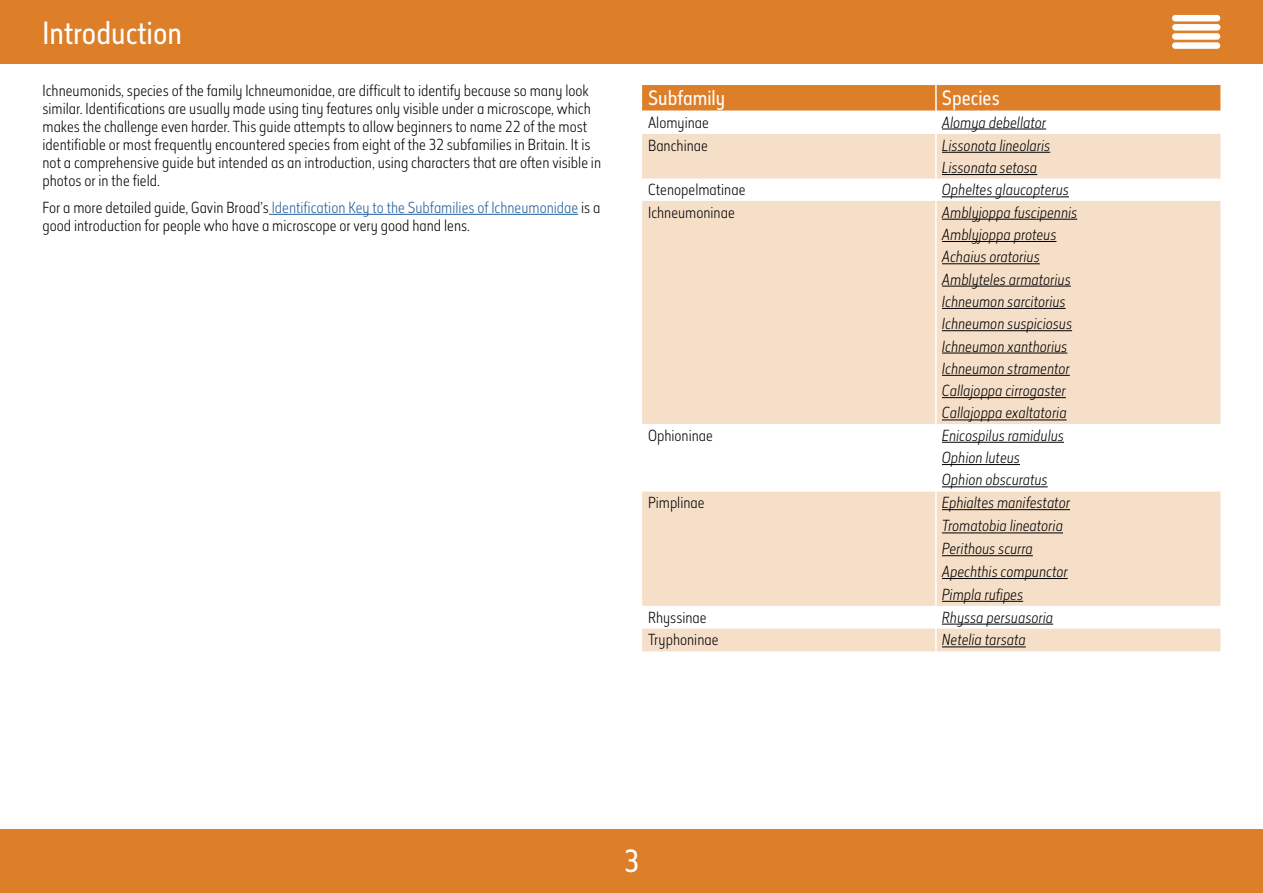
<style>
.page{position:relative;width:1263px;height:893px;background:#fff}
.page>*{position:absolute;margin:0;border:0;box-sizing:border-box;transform-origin:0 0}
.t1{font:30px "Elysio";color:#fff}
.t2{font:19.5px "Elysio";color:#fff}
.t3{font:300 15px/18px "Elysio";color:#000}
.t4{font:italic 300 15px/22.4px "Elysio";color:#000}
.s1{color:#215e9e}
</style>
<div class="page">
<div style="left:0;top:829px;width:1263px;height:64px;background:#dd7e28"></div>
<div style="left:0;top:0;width:1263px;height:64px;background:#dd7e28"></div>
<div style="left:1172px;top:15px;width:48px;height:6px;background:#fff;border-radius:3px"></div>
<div style="left:1172px;top:24px;width:48px;height:7px;background:#fff;border-radius:3px"></div>
<div style="left:1172px;top:33px;width:48px;height:7px;background:#fff;border-radius:3px"></div>
<div style="left:1172px;top:42px;width:48px;height:7px;background:#fff;border-radius:3px"></div>
<hr style="left:269px;top:214px;width:309px;height:1px;background:#215e9e">
<svg style="left:642px;top:85px;width:578px;height:26px;background:#dd802c"></svg>
<svg style="left:642px;top:134px;width:578px;height:517px;fill:#f6dfc8"></svg>
<svg style="left:642px;top:469px;width:578px;height:22px"></svg>
<hr style="left:935px;top:85px;width:2px;height:26px;background:#fff">
<hr style="left:935px;top:134px;width:2px;height:22px;background:#fff">
<hr style="left:935px;top:156px;width:2px;height:23px;background:#fff">
<hr style="left:935px;top:179px;width:2px;height:22px;background:#fff">
<hr style="left:935px;top:201px;width:2px;height:22px;background:#fff">
<hr style="left:935px;top:223px;width:2px;height:22px;background:#fff">
<hr style="left:935px;top:245px;width:2px;height:23px;background:#fff">
<hr style="left:935px;top:268px;width:2px;height:22px;background:#fff">
<hr style="left:935px;top:290px;width:2px;height:22px;background:#fff">
<hr style="left:935px;top:312px;width:2px;height:23px;background:#fff">
<hr style="left:935px;top:335px;width:2px;height:22px;background:#fff">
<hr style="left:935px;top:357px;width:2px;height:22px;background:#fff">
<hr style="left:935px;top:379px;width:2px;height:23px;background:#fff">
<hr style="left:935px;top:402px;width:2px;height:22px;background:#fff">
<hr style="left:935px;top:424px;width:2px;height:22px;background:#fff">
<hr style="left:935px;top:446px;width:2px;height:23px;background:#fff">
<hr style="left:935px;top:469px;width:2px;height:22px;background:#fff">
<hr style="left:935px;top:491px;width:2px;height:24px;background:#fff">
<hr style="left:935px;top:515px;width:2px;height:22px;background:#fff">
<hr style="left:935px;top:537px;width:2px;height:23px;background:#fff">
<hr style="left:935px;top:560px;width:2px;height:23px;background:#fff">
<hr style="left:935px;top:583px;width:2px;height:23px;background:#fff">
<hr style="left:935px;top:606px;width:2px;height:23px;background:#fff">
<hr style="left:935px;top:629px;width:2px;height:22px;background:#fff">
<hr style="left:942px;top:129px;width:104px;height:1px;background:#000">
<hr style="left:942px;top:152px;width:108px;height:1px;background:#000">
<hr style="left:942px;top:174px;width:95px;height:1px;background:#000">
<hr style="left:942px;top:196px;width:127px;height:1px;background:#000">
<hr style="left:942px;top:219px;width:135px;height:1px;background:#000">
<hr style="left:942px;top:241px;width:114px;height:1px;background:#000">
<hr style="left:942px;top:263px;width:98px;height:1px;background:#000">
<hr style="left:942px;top:286px;width:129px;height:1px;background:#000">
<hr style="left:942px;top:308px;width:124px;height:1px;background:#000">
<hr style="left:942px;top:330px;width:130px;height:1px;background:#000">
<hr style="left:942px;top:353px;width:125px;height:1px;background:#000">
<hr style="left:942px;top:375px;width:128px;height:1px;background:#000">
<hr style="left:942px;top:397px;width:124px;height:1px;background:#000">
<hr style="left:942px;top:420px;width:125px;height:1px;background:#000">
<hr style="left:942px;top:442px;width:122px;height:1px;background:#000">
<hr style="left:942px;top:464px;width:78px;height:1px;background:#000">
<hr style="left:942px;top:486px;width:106px;height:1px;background:#000">
<hr style="left:942px;top:509px;width:128px;height:1px;background:#000">
<hr style="left:942px;top:532px;width:121px;height:1px;background:#000">
<hr style="left:942px;top:555px;width:91px;height:1px;background:#000">
<hr style="left:942px;top:578px;width:126px;height:1px;background:#000">
<hr style="left:942px;top:601px;width:81px;height:1px;background:#000">
<hr style="left:942px;top:624px;width:111px;height:1px;background:#000">
<hr style="left:942px;top:646px;width:84px;height:1px;background:#000">
<h1 class="t1" style="left:43px;top:12px;width:141px">Introduction</h1>
<p class="t3" style="left:43px;top:82px;width:560px">Ichneumonids, species of the family Ichneumonidae, are difficult to identify because so many look similar. Identifications are usually made using tiny features only visible under a microscope, which makes the challenge even harder. This guide attempts to allow beginners to name 22 of the most identifiable or most frequently encountered species from eight of the 32 subfamilies in Britain. It is not a comprehensive guide but intended as an introduction, using characters that are often visible in photos or in the field.</p>
<p class="t3" style="left:43px;top:198px;width:559px">For a more detailed guide, Gavin Broad’s <span class="s1">Identification Key to the Subfamilies of Ichneumonidae</span> is a good introduction for people who have a microscope or very good hand lens.</p>
<h2 class="t2" style="left:648px;top:85px;width:79px">Subfamily</h2>
<h2 class="t2" style="left:942px;top:85px;width:59px">Species</h2>
<p class="t3" style="left:648px;top:113px;width:62px">Alomyinae</p>
<p class="t4" style="left:942px;top:111px;width:106px">Alomya debellator</p>
<p class="t3" style="left:648px;top:136px;width:61px">Banchinae</p>
<p class="t4" style="left:942px;top:134px;width:110px">Lissonota lineolaris<br>Lissonata setosa</p>
<p class="t3" style="left:648px;top:181px;width:99px">Ctenopelmatinae</p>
<p class="t4" style="left:942px;top:178px;width:128px">Opheltes glaucopterus</p>
<p class="t3" style="left:648px;top:203px;width:88px">Ichneumoninae</p>
<p class="t4" style="left:942px;top:201px;width:137px">Amblyjoppa fuscipennis<br>Amblyjoppa proteus<br>Achaius oratorius<br>Amblyteles armatorius<br>Ichneumon sarcitorius<br>Ichneumon suspiciosus<br>Ichneumon xanthorius<br>Ichneumon stramentor<br>Callajoppa cirrogaster<br>Callajoppa exaltatoria</p>
<p class="t3" style="left:648px;top:426px;width:66px">Ophioninae</p>
<p class="t4" style="left:942px;top:424px;width:124px">Enicospilus ramidulus<br>Ophion luteus<br>Ophion obscuratus</p>
<p class="t3" style="left:648px;top:493px;width:58px">Pimplinae</p>
<p class="t4" style="left:942px;top:491px;width:130px;line-height:23px">Ephialtes manifestator<br>Tromatobia lineatoria<br>Perithous scurra<br>Apechthis compunctor<br>Pimpla rufipes</p>
<p class="t3" style="left:648px;top:608px;width:60px">Rhyssinae</p>
<p class="t4" style="left:942px;top:606px;width:113px">Rhyssa persuasoria</p>
<p class="t3" style="left:648px;top:631px;width:72px">Tryphoninae</p>
<p class="t4" style="left:942px;top:628px;width:85px">Netelia tarsata</p>
<h1 class="t1" style="left:624px;top:841px;width:16px">3</h1>
</div>
